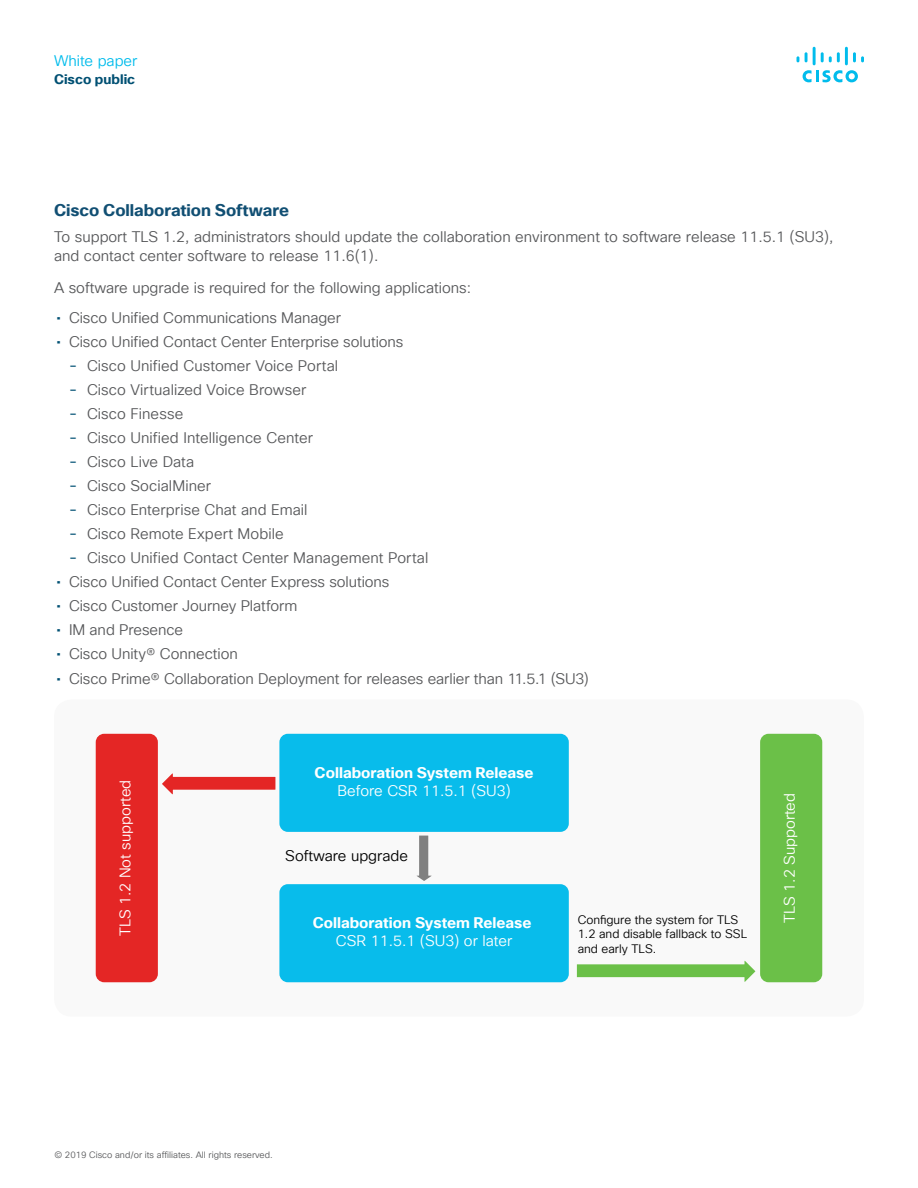
<style>
.page{position:relative;width:918px;height:1188px;background:#fff}
.page>*{position:absolute;margin:0;border:0;box-sizing:border-box;transform-origin:0 0}
.Subhead3_Blue{font:700 16.5px "Cisco Sans TT";letter-spacing:-.005em;color:#114f73}
.Body{font:15px/19.5px "Cisco Sans TT Light";color:#57585a}
.t1{font:700 15px/18px "Cisco Sans TT";color:#fff;text-align:center}
.t2{font:15px "Cisco Sans TT Light";color:#fff}
.t3{font:15px "Cisco Sans TT Light";color:#000}
.t4{font:15px "Cisco Sans TT Light";color:#01bcec}
.t5{font:700 13.5px "Cisco Sans TT";color:#005073}
.t6{font:12px/14.4px "Cisco Sans TT Light";color:#000}
.t7{font:9px "Cisco Sans TT Light";color:#57585a}
.s1{font-family:"Cisco Sans TT";color:#005073}
.s2{font-family:"Cisco Sans TT Light";font-weight:400}
</style>
<div class="page">
<svg style="left:803px;top:70px;width:55px;height:12px"></svg>
<svg style="left:797px;top:56px;width:2px;height:6px"></svg>
<svg style="left:805px;top:52px;width:3px;height:10px"></svg>
<hr style="left:813px;top:47px;width:3px;height:18px;background:#01bcec">
<svg style="left:821px;top:52px;width:19px;height:10px"></svg>
<hr style="left:845px;top:47px;width:3px;height:18px;background:#01bcec">
<svg style="left:853px;top:52px;width:11px;height:10px"></svg>
<div style="left:54px;top:699px;width:810px;height:318px;background:#f9f9f9;border-radius:18px"></div>
<div style="left:96px;top:734px;width:62px;height:248px;background:#e42625;border-radius:8px"></div>
<div style="left:760px;top:734px;width:62px;height:248px;background:#6bc048;border-radius:8px"></div>
<div style="left:279px;top:734px;width:290px;height:98px;background:#08bceb;border-radius:8px"></div>
<div style="left:279px;top:884px;width:290px;height:98px;background:#08bceb;border-radius:8px"></div>
<svg style="left:162px;top:773px;width:113px;height:21px"></svg>
<svg style="left:417px;top:836px;width:15px;height:45px"></svg>
<svg style="left:577px;top:961px;width:178px;height:21px"></svg>
<p class="t4" style="left:54px;top:51px;width:85px">White paper</p>
<p class="t5" style="left:54px;top:70px;width:83px">Cisco public</p>
<p class="Subhead3_Blue" style="left:54px;top:200px;width:237px">Cisco Collaboration Software</p>
<p class="Body" style="left:54px;top:227px;width:781px">To support TLS 1.2, administrators should update the collaboration environment to software release 11.5.1 (SU3), and contact center software to release 11.6(1).</p>
<p class="Body" style="left:54px;top:278px;width:419px">A software upgrade is required for the following applications:</p>
<p class="Body" style="left:56px;top:308px;width:286px"><span class="s1">•</span> Cisco Unified Communications Manager</p>
<p class="Body" style="left:56px;top:332px;width:349px"><span class="s1">•</span> Cisco Unified Contact Center Enterprise solutions</p>
<p class="Body" style="left:69px;top:356px;width:271px"><span class="s1">-</span> Cisco Unified Customer Voice Portal</p>
<p class="Body" style="left:69px;top:380px;width:239px"><span class="s1">-</span> Cisco Virtualized Voice Browser</p>
<p class="Body" style="left:69px;top:404px;width:116px"><span class="s1">-</span> Cisco Finesse</p>
<p class="Body" style="left:69px;top:428px;width:245px"><span class="s1">-</span> Cisco Unified Intelligence Center</p>
<p class="Body" style="left:69px;top:452px;width:127px"><span class="s1">-</span> Cisco Live Data</p>
<p class="Body" style="left:69px;top:476px;width:144px"><span class="s1">-</span> Cisco SocialMiner</p>
<p class="Body" style="left:69px;top:500px;width:240px"><span class="s1">-</span> Cisco Enterprise Chat and Email</p>
<p class="Body" style="left:69px;top:524px;width:216px"><span class="s1">-</span> Cisco Remote Expert Mobile</p>
<p class="Body" style="left:69px;top:548px;width:361px"><span class="s1">-</span> Cisco Unified Contact Center Management Portal</p>
<p class="Body" style="left:56px;top:572px;width:335px"><span class="s1">•</span> Cisco Unified Contact Center Express solutions</p>
<p class="Body" style="left:56px;top:596px;width:243px"><span class="s1">•</span> Cisco Customer Journey Platform</p>
<p class="Body" style="left:56px;top:620px;width:128px"><span class="s1">•</span> IM and Presence</p>
<p class="Body" style="left:56px;top:644px;width:183px"><span class="s1">•</span> Cisco Unity® Connection</p>
<p class="Body" style="left:56px;top:670px;width:534px"><span class="s1">•</span> Cisco Prime® Collaboration Deployment for releases earlier than 11.5.1 (SU3)</p>
<p class="t2" style="left:116px;top:936px;width:158px;rotate:-90deg">TLS 1.2 Not supported</p>
<p class="t1" style="left:315px;top:764px;width:220px">Collaboration System Release<br><span class="s2">Before CSR 11.5.1 (SU3)</span></p>
<p class="t3" style="left:285px;top:846px;width:124px">Software upgrade</p>
<p class="t1" style="left:313px;top:914px;width:220px">Collaboration System Release<br><span class="s2">CSR 11.5.1 (SU3) or later</span></p>
<p class="t6" style="left:578px;top:913px;width:171px">Configure the system for TLS<br>1.2 and disable fallback to SSL and early TLS.</p>
<p class="t2" style="left:780px;top:923px;width:132px;rotate:-90deg">TLS 1.2 Supported</p>
<p class="t7" style="left:54px;top:1149px;width:220px">© 2019 Cisco and/or its affiliates. All rights reserved.</p>
</div>
